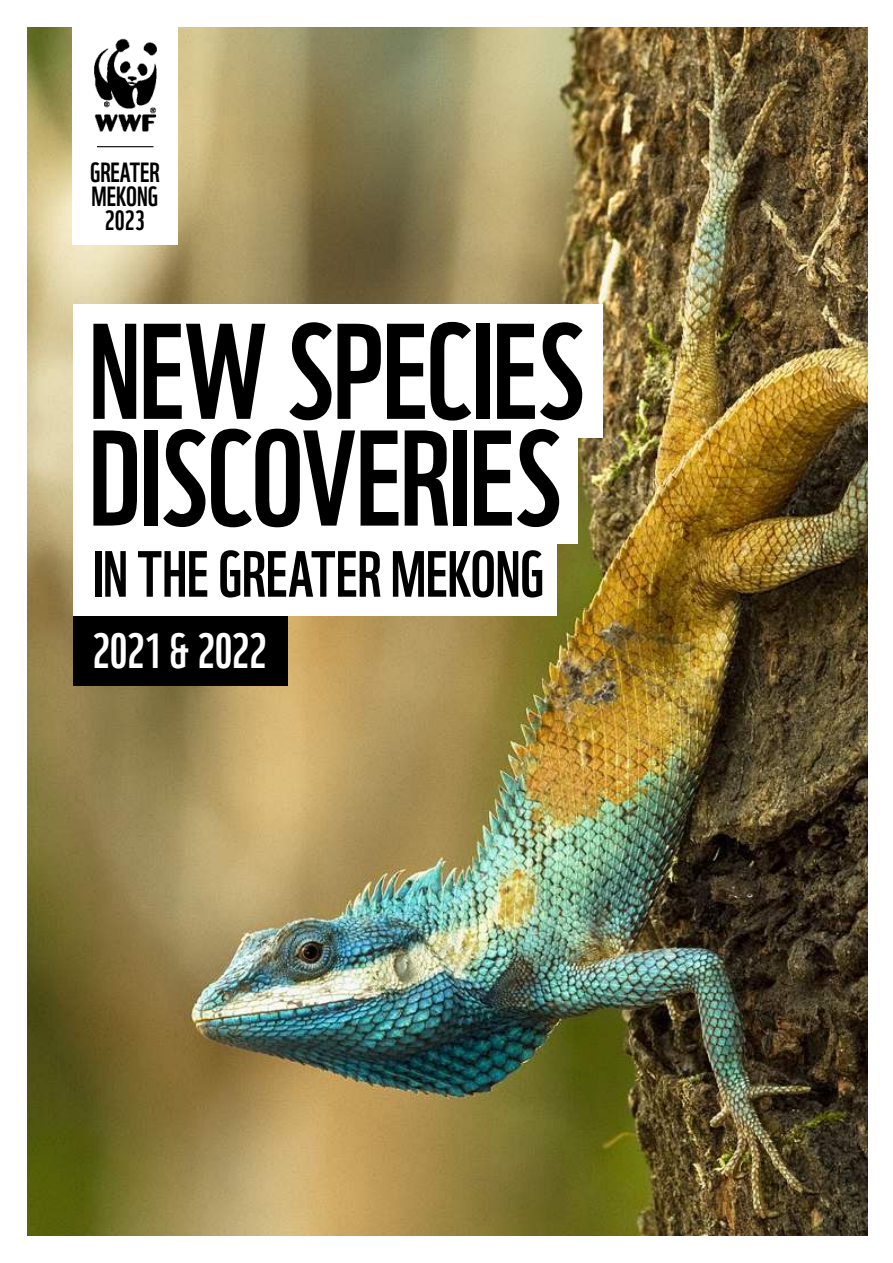
<style>
.page{position:relative;width:893px;height:1263px;background:#fff}
.page>*{position:absolute;margin:0;border:0;box-sizing:border-box;transform-origin:0 0}
.t1{font:132.15px/106.8px "WWF";letter-spacing:-.01em;color:#000}
.t2{font:63.3px "WWF";letter-spacing:-.01em;color:#000}
.t3{font:48px "WWF";letter-spacing:-.015em;color:#fff}
.t4{font:27px/23.9px "WWF";color:#000;text-align:center}
.t5{font:21.9px/18.8px "WWF";color:#000;text-align:center}
</style>
<div class="page">
<img style="left:27px;top:27px;width:841px;height:1208px">
<div style="left:73px;top:304px;width:529px;height:134px;background:#fff"></div>
<div style="left:73px;top:410px;width:504px;height:134px;background:#fff"></div>
<div style="left:73px;top:544px;width:483px;height:72px;background:#fff"></div>
<div style="left:73px;top:616px;width:215px;height:69px;background:#000"></div>
<img style="left:72px;top:27px;width:105px;height:118px">
<div style="left:72px;top:145px;width:105px;height:100px;background:#fff"></div>
<hr style="left:97px;top:146px;width:56px;height:1px;background:#000">
<p class="t5" style="left:90px;top:151px;width:59px">GREATER<br>MEKONG<br>2023</p>
<p class="t4" style="left:90px;top:163px;width:71px">GREATER<br>MEKONG<br>2023</p>
<p class="t1" style="left:89px;top:328px;width:497px">NEW SPECIES<br>DISCOVERIES</p>
<p class="t2" style="left:93px;top:550px;width:453px">IN THE GREATER MEKONG</p>
<p class="t3" style="left:93px;top:633px;width:176px">2021 &amp; 2022</p>
</div>
